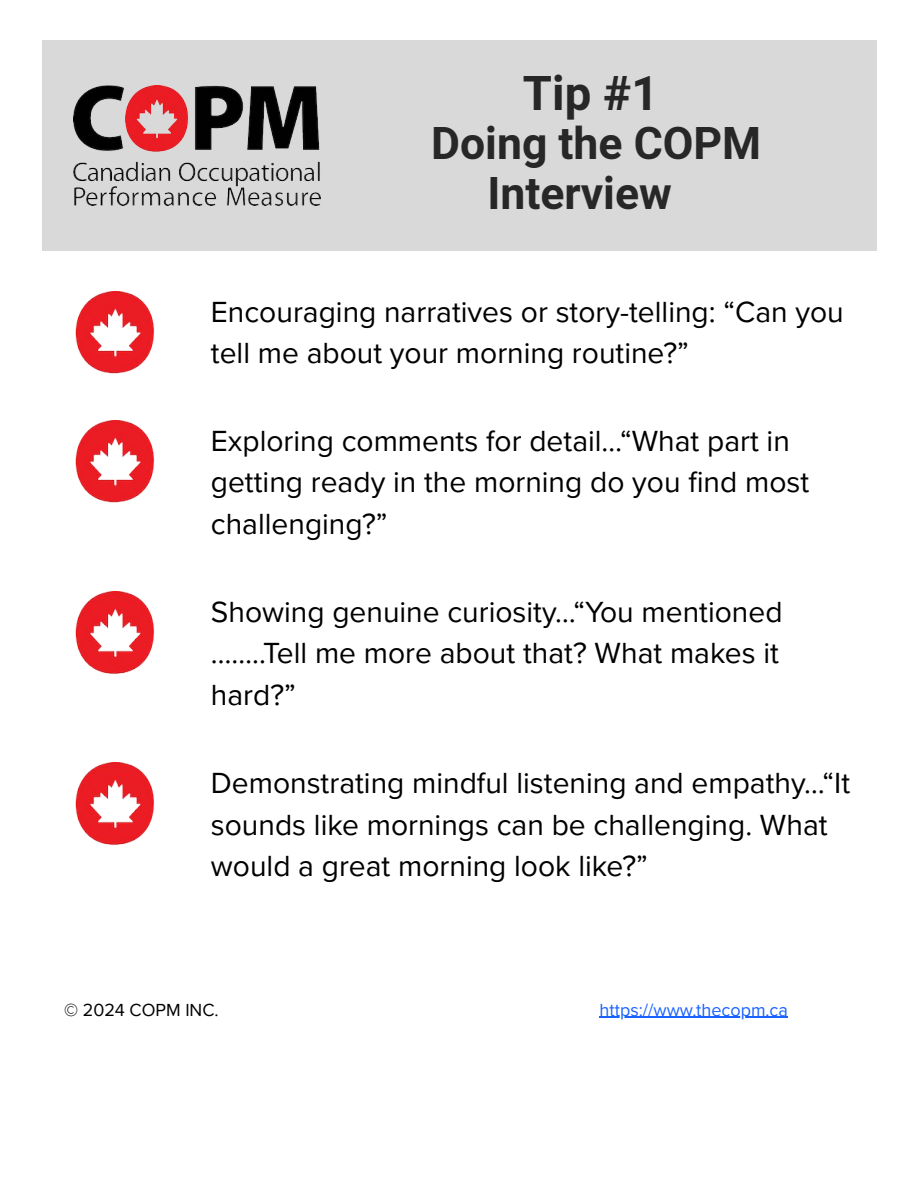
<style>
.page{position:relative;width:918px;height:1186px;background:#fff}
.page>*{position:absolute;margin:0;border:0;box-sizing:border-box;transform-origin:0 0}
.t1{font:700 47.25px "Mardoto";color:#272727}
.t2{font:700 44.55px/49.2px "Mardoto";color:#272727}
.t3{font:30px/41.7px "Proxima Nova";color:#000}
.t4{font:18px "Proxima Nova";color:#1a62ff}
.t5{font:18px "Proxima Nova";color:#000}
</style>
<div class="page">
<div style="left:42px;top:40px;width:834px;height:211px;background:#d9d9d9"></div>
<img style="left:73px;top:85px;width:248px;height:121px">
<img style="left:75px;top:291px;width:80px;height:83px">
<img style="left:75px;top:420px;width:80px;height:83px">
<img style="left:75px;top:591px;width:80px;height:83px">
<img style="left:75px;top:762px;width:80px;height:83px">
<hr style="left:600px;top:1017px;width:188px;height:1px;background:#1a62ff">
<p class="t1" style="left:523px;top:66px;width:137px">Tip #1</p>
<p class="t2" style="left:487px;top:120px;width:275px;text-indent:-56px">Doing the COPM<br>Interview</p>
<p class="t3" style="left:211px;top:292px;width:634px">Encouraging narratives or story-telling: “Can you tell me about your morning routine?”</p>
<p class="t3" style="left:211px;top:421px;width:600px">Exploring comments for detail…“What part in getting ready in the morning do you find most challenging?”</p>
<p class="t3" style="left:211px;top:592px;width:573px">Showing genuine curiosity…“You mentioned ……..Tell me more about that? What makes it hard?”</p>
<p class="t3" style="left:211px;top:763px;width:641px">Demonstrating mindful listening and empathy…“It sounds like mornings can be challenging. What would a great morning look like?”</p>
<p class="t5" style="left:64px;top:999px;width:156px">© 2024 COPM INC.</p>
<p class="t4" style="left:600px;top:999px;width:190px">https://www.thecopm.ca</p>
</div>
